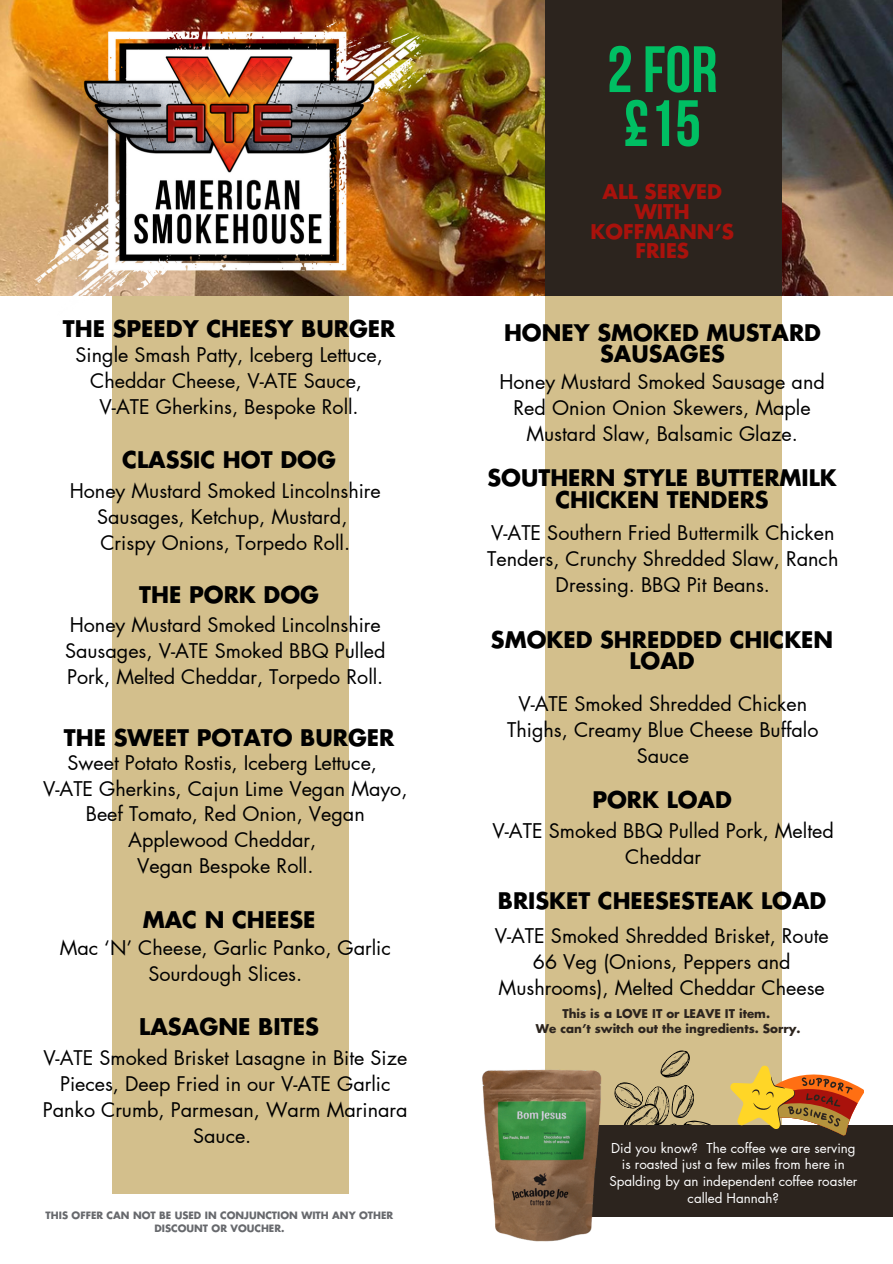
<style>
.page{position:relative;width:893px;height:1264px;background:#fff}
.page>*{position:absolute;margin:0;border:0;box-sizing:border-box;transform-origin:0 0}
.t1{font:65.25px/54px "Bebas Neue Cyrillic";color:#00bf63}
.t2{font:700 22.5px "Futura LT Pro";color:#000}
.t3{font:700 22.35px/21.3px "Futura LT Pro";color:#000;text-align:center}
.t4{font:19.8px/25.8px "Futura LT Pro";color:#000;text-align:center}
.t5{font:700 19.8px/19.8px "Futura LT Pro";color:#a9120c;text-align:center}
.t6{font:13.35px/16.6px "Futura LT Pro";color:#fff;text-align:center}
.t7{font:700 11.85px "Futura LT Pro";color:#2c241e}
.t8{font:700 9.9px/13.2px "Futura LT Pro";color:#67696d;text-align:center}
</style>
<div class="page">
<div style="left:545px;top:237px;width:236px;height:898px;background:#d3bf8c"></div>
<img style="left:0;top:0;width:892px;height:295px">
<div style="left:545px;top:0;width:236px;height:295px;background:#2c241e"></div>
<div style="left:112px;top:295px;width:236px;height:898px;background:#d3bf8c"></div>
<img style="left:0;top:12px;width:483px;height:306px">
<svg style="left:616px;top:1050px;width:95px;height:75px"></svg>
<div style="left:580px;top:1125px;width:312px;height:91px;background:#2c241e"></div>
<svg style="left:730px;top:1056px;width:133px;height:79px"></svg>
<img style="left:482px;top:1069px;width:134px;height:173px">
<p class="t3" style="left:63px;top:319px;width:334px">THE SPEEDY CHEESY BURGER</p>
<p class="t4" style="left:76px;top:343px;width:309px">Single Smash Patty, Iceberg Lettuce,<br>Cheddar Cheese, V-ATE Sauce,</p>
<p class="t4" style="left:100px;top:394px;width:260px">V-ATE Gherkins, Bespoke Roll.</p>
<p class="t3" style="left:122px;top:450px;width:215px">CLASSIC HOT DOG</p>
<p class="t4" style="left:70px;top:479px;width:312px">Honey Mustard Smoked Lincolnshire<br>Sausages, Ketchup, Mustard,</p>
<p class="t4" style="left:100px;top:530px;width:251px">Crispy Onions, Torpedo Roll.</p>
<p class="t3" style="left:139px;top:585px;width:181px">THE PORK DOG</p>
<p class="t4" style="left:65px;top:612px;width:322px;text-align:left">Honey Mustard Smoked Lincolnshire<br>Sausages, V-ATE Smoked BBQ Pulled<br>Pork, Melted Cheddar, Torpedo Roll.</p>
<p class="t3" style="left:64px;top:728px;width:332px">THE SWEET POTATO BURGER</p>
<p class="t4" style="left:67px;top:750px;width:311px">Sweet Potato Rostis, Iceberg Lettuce,</p>
<p class="t4" style="left:43px;top:776px;width:366px">V-ATE Gherkins, Cajun Lime Vegan Mayo,<br>Beef Tomato, Red Onion, Vegan<br>Applewood Cheddar,</p>
<p class="t4" style="left:137px;top:853px;width:178px">Vegan Bespoke Roll.</p>
<p class="t3" style="left:143px;top:909px;width:174px">MAC N CHEESE</p>
<p class="t4" style="left:60px;top:935px;width:332px">Mac ‘N’ Cheese, Garlic Panko, Garlic<br>Sourdough Slices.</p>
<p class="t2" style="left:139px;top:1016px;width:181px">LASAGNE BITES</p>
<p class="t4" style="left:43px;top:1046px;width:366px">V-ATE Smoked Brisket Lasagne in Bite Size<br>Pieces, Deep Fried in our V-ATE Garlic<br>Panko Crumb, Parmesan, Warm Marinara<br>Sauce.</p>
<p class="t8" style="left:46px;top:1208px;width:349px">THIS OFFER CAN NOT BE USED IN CONJUNCTION WITH ANY OTHER<br>DISCOUNT OR VOUCHER.</p>
<p class="t1" style="left:607px;top:49px;width:112px">2for £15</p>
<p class="t5" style="left:590px;top:183px;width:145px">ALL SERVED<br>WITH<br>KOFFMANN’S<br>FRIES</p>
<p class="t3" style="left:504px;top:323px;width:318px">HONEY SMOKED MUSTARD<br>SAUSAGES</p>
<p class="t4" style="left:499px;top:369px;width:327px">Honey Mustard Smoked Sausage and<br>Red Onion Onion Skewers, Maple<br>Mustard Slaw, Balsamic Glaze.</p>
<p class="t3" style="left:487px;top:468px;width:350px">SOUTHERN STYLE BUTTERMILK<br>CHICKEN TENDERS</p>
<p class="t4" style="left:487px;top:520px;width:353px">V-ATE Southern Fried Buttermilk Chicken<br>Tenders, Crunchy Shredded Slaw, Ranch<br>Dressing. BBQ Pit Beans.</p>
<p class="t3" style="left:491px;top:630px;width:344px">SMOKED SHREDDED CHICKEN<br>LOAD</p>
<p class="t4" style="left:507px;top:691px;width:313px">V-ATE Smoked Shredded Chicken<br>Thighs, Creamy Blue Cheese Buffalo<br>Sauce</p>
<p class="t3" style="left:592px;top:790px;width:141px">PORK LOAD</p>
<p class="t4" style="left:492px;top:818px;width:343px">V-ATE Smoked BBQ Pulled Pork, Melted<br>Cheddar</p>
<p class="t3" style="left:498px;top:891px;width:330px">BRISKET CHEESESTEAK LOAD</p>
<p class="t4" style="left:494px;top:924px;width:335px">V-ATE Smoked Shredded Brisket, Route<br>66 Veg (Onions, Peppers and<br>Mushrooms), Melted Cheddar Cheese</p>
<p class="t7" style="left:536px;top:1023px;width:266px">We can’t switch out the ingredients. Sorry.</p>
<p class="t7" style="left:562px;top:1008px;width:209px">This is a LOVE IT or LEAVE IT item.</p>
<p class="t6" style="left:609px;top:1139px;width:249px">Did you know? The coffee we are serving is roasted just a few miles from here in Spalding by an independent coffee roaster called Hannah?</p>
</div>
